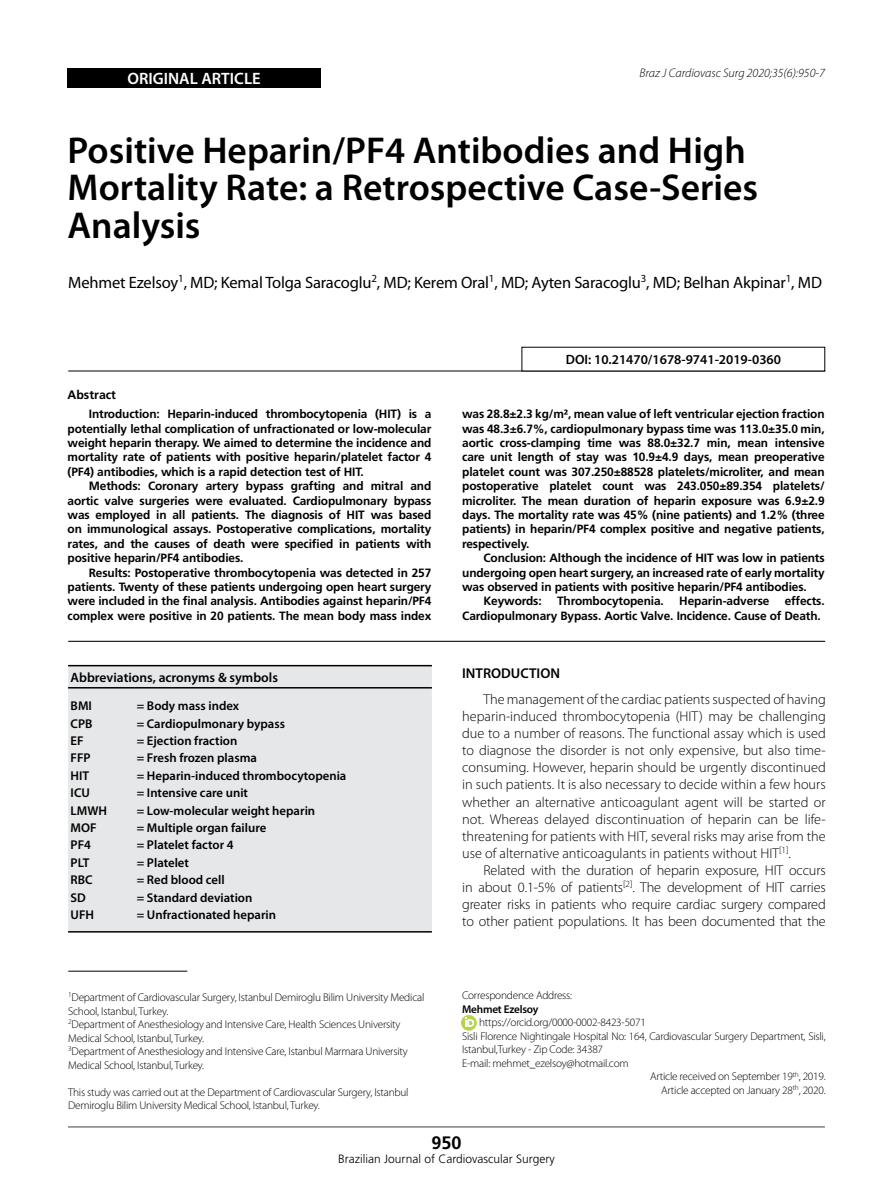
<style>
.page{position:relative;width:893px;height:1191px;background:#fff}
.page>*{position:absolute;margin:0;border:0;box-sizing:border-box;transform-origin:0 0}
.t1{font:600 37.5px/37.5px "Myriad Pro";color:#000}
.t2{font:700 18px "Frutiger";color:#000}
.t3{font:16.5px "Myriad Pro";letter-spacing:-.01em;color:#000}
.t4{font:600 16.5px "Myriad Pro";color:#fff}
.t5{font:300 14.25px/17.1px "Myriad Pro";letter-spacing:-.005em;color:#000;text-align:justify}
.t6{font:600 14.25px "Myriad Pro";color:#000}
.t7{font:600 13.5px "Myriad Pro";color:#000}
.t8{font:600 12.75px/17.4px "Myriad Pro";color:#000}
.t9{font:italic 300 12.45px "Myriad Pro";color:#000}
.t10{font:700 12.3px "Frutiger";color:#000}
.t11{font:700 12px/14.4px "Frutiger";letter-spacing:-.01em;color:#000;text-align:justify}
.t12{font:300 12px "Frutiger";color:#000}
.t13{font:300 11.25px/13.5px "Myriad Pro";letter-spacing:-.02em;color:#000}
.t14{font:600 11.25px "Myriad Pro";letter-spacing:-.02em;color:#000}
</style>
<div class="page">
<hr style="left:68px;top:1126px;width:757px;height:1px;background:#414042">
<div style="left:67px;top:68px;width:254px;height:20px;background:#000"></div>
<hr style="left:68px;top:641px;width:757px;height:1px;background:#000">
<hr style="left:68px;top:370px;width:757px;height:1px;background:#000">
<hr style="left:68px;top:970px;width:119px;height:1px;background:#000">
<svg style="left:461px;top:1015px;width:16px;height:15px"></svg>
<svg style="left:465px;top:1017px;width:9px;height:9px"></svg>
<div style="left:68px;top:666px;width:364px;height:265px;background:#e6e7e8"></div>
<hr style="left:68px;top:665px;width:66px;height:1px;background:#000">
<hr style="left:134px;top:665px;width:298px;height:1px;background:#000">
<hr style="left:68px;top:687px;width:66px;height:1px;background:#000">
<hr style="left:134px;top:687px;width:298px;height:1px;background:#000">
<hr style="left:68px;top:931px;width:66px;height:1px;background:#000">
<hr style="left:134px;top:931px;width:298px;height:1px;background:#000">
<h3 class="t4" style="left:127px;top:69px;width:135px">ORIGINAL ARTICLE</h3>
<p class="t9" style="left:640px;top:67px;width:187px">Braz J Cardiovasc Surg 2020;35(6):950-7</p>
<h1 class="t1" style="left:68px;top:132px;width:692px">Positive Heparin/PF4 Antibodies and High<br>Mortality Rate: a Retrospective Case-Series<br>Analysis</h1>
<h3 class="t3" style="left:68px;top:273px;width:755px">Mehmet Ezelsoy<sup>1</sup>, MD; Kemal Tolga Saracoglu<sup>2</sup>, MD; Kerem Oral<sup>1</sup>, MD; Ayten Saracoglu<sup>3</sup>, MD; Belhan Akpinar<sup>1</sup>, MD</h3>
<p class="t10" style="left:68px;top:388px;width:50px">Abstract</p>
<p class="t11" style="left:68px;top:406px;width:365px;text-indent:21px">Introduction: Heparin-induced thrombocytopenia (HIT) is a potentially lethal complication of unfractionated or low-molecular weight heparin therapy. We aimed to determine the incidence and mortality rate of patients with positive heparin/platelet factor 4 (PF4) antibodies, which is a rapid detection test of HIT.</p>
<p class="t11" style="left:68px;top:478px;width:365px;text-indent:21px">Methods: Coronary artery bypass grafting and mitral and aortic valve surgeries were evaluated. Cardiopulmonary bypass was employed in all patients. The diagnosis of HIT was based on immunological assays. Postoperative complications, mortality rates, and the causes of death were specified in patients with positive heparin/PF4 antibodies.</p>
<p class="t11" style="left:68px;top:565px;width:365px;text-indent:21px">Results: Postoperative thrombocytopenia was detected in 257 patients. Twenty of these patients undergoing open heart surgery were included in the final analysis. Antibodies against heparin/PF4 complex were positive in 20 patients. The mean body mass index</p>
<p class="t7" style="left:71px;top:670px;width:209px">Abbreviations, acronyms &amp; symbols</p>
<p class="t8" style="left:71px;top:697px;width:38px">BMI<br>CPB<br>EF<br>FFP<br>HIT<br>ICU<br>LMWH<br>MOF<br>PF4<br>PLT<br>RBC<br>SD<br>UFH</p>
<p class="t8" style="left:137px;top:697px;width:211px">= Body mass index<br>= Cardiopulmonary bypass<br>= Ejection fraction<br>= Fresh frozen plasma<br>= Heparin-induced thrombocytopenia = Intensive care unit<br>= Low-molecular weight heparin<br>= Multiple organ failure<br>= Platelet factor 4<br>= Platelet<br>= Red blood cell<br>= Standard deviation<br>= Unfractionated heparin</p>
<p class="t13" style="left:68px;top:990px;width:358px"><sup>1</sup>Department of Cardiovascular Surgery, Istanbul Demiroglu Bilim University Medical School, Istanbul, Turkey.<br><sup>2</sup>Department of Anesthesiology and Intensive Care, Health Sciences University Medical School, Istanbul, Turkey.<br><sup>3</sup>Department of Anesthesiology and Intensive Care, Istanbul Marmara University Medical School, Istanbul, Turkey.</p>
<p class="t13" style="left:68px;top:1085px;width:342px">This study was carried out at the Department of Cardiovascular Surgery, Istanbul<br>Demiroglu Bilim University Medical School, Istanbul, Turkey.</p>
<p class="t7" style="left:566px;top:352px;width:217px">DOI: 10.21470/1678-9741-2019-0360</p>
<p class="t11" style="left:462px;top:406px;width:364px">was 28.8±2.3 kg/m², mean value of left ventricular ejection fraction was 48.3±6.7%, cardiopulmonary bypass time was 113.0±35.0 min, aortic cross-clamping time was 88.0±32.7 min, mean intensive care unit length of stay was 10.9±4.9 days, mean preoperative platelet count was 307.250±88528 platelets/microliter, and mean postoperative platelet count was 243.050±89.354 platelets/ microliter. The mean duration of heparin exposure was 6.9±2.9 days. The mortality rate was 45% (nine patients) and 1.2% (three patients) in heparin/PF4 complex positive and negative patients, respectively.</p>
<p class="t11" style="left:483px;top:550px;width:343px">Conclusion: Although the incidence of HIT was low in patients</p>
<p class="t11" style="left:462px;top:565px;width:364px">undergoing open heart surgery, an increased rate of early mortality</p>
<p class="t11" style="left:462px;top:579px;width:346px">was observed in patients with positive heparin/PF4 antibodies.</p>
<p class="t11" style="left:483px;top:594px;width:60px">Keywords:</p>
<p class="t11" style="left:557px;top:594px;width:108px">Thrombocytopenia.</p>
<p class="t11" style="left:679px;top:594px;width:92px">Heparin-adverse</p>
<p class="t11" style="left:462px;top:594px;width:364px;text-indent:323px">effects.<br>Cardiopulmonary Bypass. Aortic Valve. Incidence. Cause of Death.</p>
<p class="t6" style="left:462px;top:665px;width:99px">INTRODUCTION</p>
<p class="t5" style="left:462px;top:691px;width:365px;text-indent:21px">The management of the cardiac patients suspected of having heparin-induced thrombocytopenia (HIT) may be challenging due to a number of reasons. The functional assay which is used to diagnose the disorder is not only expensive, but also time&shy;consuming. However, heparin should be urgently discontinued in such patients. It is also necessary to decide within a few hours whether an alternative anticoagulant agent will be started or not. Whereas delayed discontinuation of heparin can be life&shy;threatening for patients with HIT, several risks may arise from the use of alternative anticoagulants in patients without HIT<sup>[1]</sup>.</p>
<p class="t5" style="left:462px;top:862px;width:365px;text-indent:21px">Related with the duration of heparin exposure, HIT occurs in about 0.1-5% of patients<sup>[2]</sup>. The development of HIT carries greater risks in patients who require cardiac surgery compared to other patient populations. It has been documented that the</p>
<p class="t13" style="left:462px;top:989px;width:112px">Correspondence Address:</p>
<p class="t14" style="left:462px;top:1002px;width:78px">Mehmet Ezelsoy</p>
<p class="t13" style="left:479px;top:1016px;width:168px">https://orcid.org/0000-0002-8423-5071</p>
<p class="t13" style="left:462px;top:1029px;width:365px">Sisli Florence Nightingale Hospital No: 164, Cardiovascular Surgery Department, Sisli,</p>
<p class="t13" style="left:462px;top:1043px;width:143px">Istanbul,Turkey - Zip Code: 34387</p>
<p class="t13" style="left:462px;top:1056px;width:168px">E-mail: mehmet_ezelsoy@hotmail.com</p>
<p class="t13" style="left:650px;top:1070px;width:177px">Article received on September 19<sup>th</sup>, 2019.</p>
<p class="t13" style="left:661px;top:1083px;width:166px">Article accepted on January 28<sup>th</sup>, 2020.</p>
<h2 class="t2" style="left:431px;top:1132px;width:32px">950</h2>
<p class="t12" style="left:338px;top:1152px;width:218px">Brazilian Journal of Cardiovascular Surgery</p>
</div>
